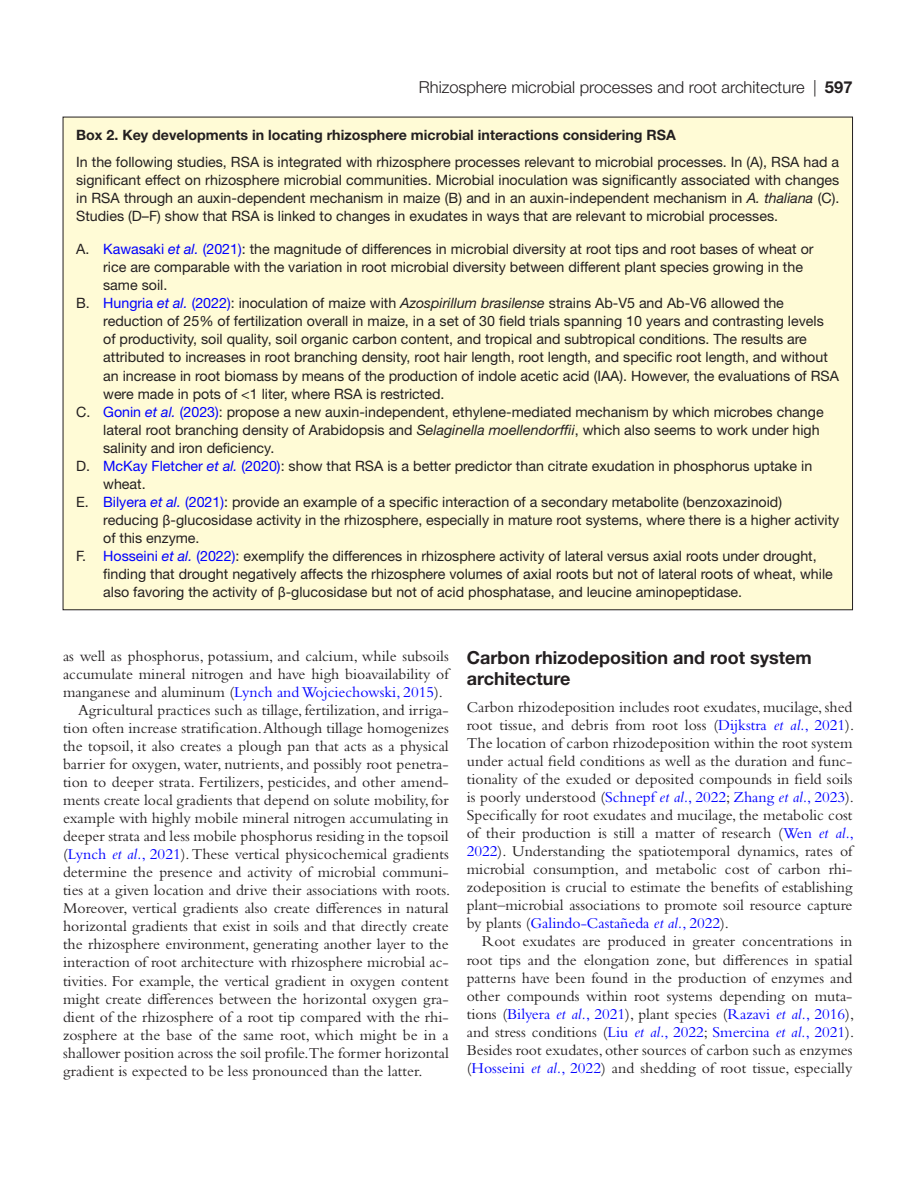
<style>
.page{position:relative;width:919px;height:1187px;background:#fff}
.page>*{position:absolute;margin:0;border:0;box-sizing:border-box;transform-origin:0 0}
.t1{font:700 18px/21px "Helvetica Neue LT Std";color:#231f20}
.t2{font:300 16.5px "Helvetica Neue LT Std";color:#231f20}
.t3{font:15.75px/18px "Bembo Std";color:#231f20;text-align:justify}
.t4{font:15.75px "Bembo Std";color:#00f}
.t5{font:14.25px/18px "Helvetica Neue LT Std";color:#231f20;text-align:justify}
.t6{font:700 14.25px "Helvetica Neue LT Std";color:#231f20}
.s1{font-weight:700}
.s2{font-style:italic}
.s3{color:#00f}
.s4{font-style:italic;color:#00f}
.s5{font-family:"Myriad Pro"}
.s6{color:#231f20}
</style>
<div class="page">
<div style="left:63px;top:117px;width:789px;height:492px;background:#fffbd6"></div>
<p class="t2" style="left:419px;top:77px;width:435px">Rhizosphere microbial processes and root architecture | <span class="s1">597</span></p>
<p class="t6" style="left:76px;top:126px;width:601px">Box 2. Key developments in locating rhizosphere microbial interactions considering RSA</p>
<p class="t5" style="left:76px;top:153px;width:764px">In the following studies, RSA is integrated with rhizosphere processes relevant to microbial processes. In (A), RSA had a significant effect on rhizosphere microbial communities. Microbial inoculation was significantly associated with changes in RSA through an auxin-dependent mechanism in maize (B) and in an auxin-independent mechanism in <span class="s2">A. thaliana</span> (C).<br>Studies (D–F) show that RSA is linked to changes in exudates in ways that are relevant to microbial processes.</p>
<p class="t5" style="left:76px;top:240px;width:739px">A. <span class="s3">Kawasaki</span> <span class="s4">et al.</span> <span class="s3">(2021)</span>: the magnitude of differences in microbial diversity at root tips and root bases of wheat or</p>
<p class="t5" style="left:103px;top:258px;width:701px">rice are comparable with the variation in root microbial diversity between different plant species growing in the</p>
<p class="t5" style="left:103px;top:276px;width:66px">same soil.</p>
<p class="t5" style="left:76px;top:294px;width:709px">B. <span class="s3">Hungria</span> <span class="s4">et al.</span> <span class="s3">(2022)</span>: inoculation of maize with <span class="s2">Azospirillum brasilense</span> strains Ab-V5 and Ab-V6 allowed the</p>
<p class="t5" style="left:103px;top:312px;width:722px">reduction of 25% of fertilization overall in maize, in a set of 30 field trials spanning 10 years and contrasting levels</p>
<p class="t5" style="left:103px;top:330px;width:705px">of productivity, soil quality, soil organic carbon content, and tropical and subtropical conditions. The results are</p>
<p class="t5" style="left:103px;top:348px;width:726px">attributed to increases in root branching density, root hair length, root length, and specific root length, and without</p>
<p class="t5" style="left:103px;top:366px;width:737px">an increase in root biomass by means of the production of indole acetic acid (IAA). However, the evaluations of RSA</p>
<p class="t5" style="left:103px;top:384px;width:343px">were made in pots of &lt;1 liter, where RSA is restricted.</p>
<p class="t5" style="left:76px;top:402px;width:749px">C. <span class="s3">Gonin</span> <span class="s4">et al.</span> <span class="s3">(2023)</span>: propose a new auxin-independent, ethylene-mediated mechanism by which microbes change</p>
<p class="t5" style="left:103px;top:420px;width:718px">lateral root branching density of Arabidopsis and <span class="s2">Selaginella moellendorffii</span>, which also seems to work under high</p>
<p class="t5" style="left:103px;top:438px;width:173px">salinity and iron deficiency.</p>
<p class="t5" style="left:76px;top:456px;width:737px">D. <span class="s3">McKay Fletcher</span> <span class="s4">et al.</span> <span class="s3">(2020)</span>: show that RSA is a better predictor than citrate exudation in phosphorus uptake in</p>
<p class="t5" style="left:103px;top:474px;width:44px">wheat.</p>
<p class="t5" style="left:76px;top:492px;width:707px">E. <span class="s3">Bilyera</span> <span class="s4">et al.</span> <span class="s3">(2021)</span>: provide an example of a specific interaction of a secondary metabolite (benzoxazinoid)</p>
<p class="t5" style="left:103px;top:510px;width:737px">reducing <span class="s5">β</span>-glucosidase activity in the rhizosphere, especially in mature root systems, where there is a higher activity</p>
<p class="t5" style="left:103px;top:528px;width:98px">of this enzyme.</p>
<p class="t5" style="left:76px;top:546px;width:742px">F. <span class="s3">Hosseini</span> <span class="s4">et al.</span> <span class="s3">(2022)</span>: exemplify the differences in rhizosphere activity of lateral versus axial roots under drought,</p>
<p class="t5" style="left:103px;top:564px;width:731px">finding that drought negatively affects the rhizosphere volumes of axial roots but not of lateral roots of wheat, while</p>
<p class="t5" style="left:103px;top:582px;width:640px">also favoring the activity of <span class="s5">β</span>-glucosidase but not of acid phosphatase, and leucine aminopeptidase.</p>
<p class="t3" style="left:63px;top:647px;width:387px">as well as phosphorus, potassium, and calcium, while subsoils</p>
<p class="t3" style="left:63px;top:665px;width:387px">accumulate mineral nitrogen and have high bioavailability of</p>
<p class="t4" style="left:63px;top:683px;width:381px"><span class="s6">manganese and aluminum (</span>Lynch and Wojciechowski, 2015<span class="s6">).</span></p>
<p class="t3" style="left:78px;top:701px;width:372px">Agricultural practices such as tillage, fertilization, and irriga-</p>
<p class="t3" style="left:63px;top:719px;width:387px">tion often increase stratification. Although tillage homogenizes</p>
<p class="t3" style="left:63px;top:737px;width:387px">the topsoil, it also creates a plough pan that acts as a physical</p>
<p class="t3" style="left:63px;top:755px;width:387px">barrier for oxygen, water, nutrients, and possibly root penetra-</p>
<p class="t3" style="left:63px;top:773px;width:387px">tion to deeper strata. Fertilizers, pesticides, and other amend-</p>
<p class="t3" style="left:63px;top:791px;width:387px">ments create local gradients that depend on solute mobility, for</p>
<p class="t3" style="left:63px;top:809px;width:387px">example with highly mobile mineral nitrogen accumulating in</p>
<p class="t3" style="left:63px;top:827px;width:387px">deeper strata and less mobile phosphorus residing in the topsoil</p>
<p class="t3" style="left:63px;top:845px;width:387px">(<span class="s3">Lynch</span> <span class="s4">et al.</span><span class="s3">, 2021</span>). These vertical physicochemical gradients</p>
<p class="t3" style="left:63px;top:863px;width:387px">determine the presence and activity of microbial communi-</p>
<p class="t3" style="left:63px;top:881px;width:389px">ties at a given location and drive their associations with roots.</p>
<p class="t3" style="left:63px;top:899px;width:387px">Moreover, vertical gradients also create differences in natural</p>
<p class="t3" style="left:63px;top:917px;width:387px">horizontal gradients that exist in soils and that directly create</p>
<p class="t3" style="left:63px;top:935px;width:387px">the rhizosphere environment, generating another layer to the</p>
<p class="t3" style="left:63px;top:953px;width:387px">interaction of root architecture with rhizosphere microbial ac-</p>
<p class="t3" style="left:63px;top:971px;width:387px">tivities. For example, the vertical gradient in oxygen content</p>
<p class="t3" style="left:63px;top:989px;width:387px">might create differences between the horizontal oxygen gra-</p>
<p class="t3" style="left:63px;top:1007px;width:387px">dient of the rhizosphere of a root tip compared with the rhi-</p>
<p class="t3" style="left:63px;top:1025px;width:387px">zosphere at the base of the same root, which might be in a</p>
<p class="t3" style="left:63px;top:1043px;width:387px">shallower position across the soil profile.The former horizontal</p>
<p class="t3" style="left:63px;top:1061px;width:361px">gradient is expected to be less pronounced than the latter.</p>
<p class="t1" style="left:467px;top:646px;width:346px">Carbon rhizodeposition and root system architecture</p>
<p class="t3" style="left:466px;top:698px;width:389px">Carbon rhizodeposition includes root exudates, mucilage, shed root tissue, and debris from root loss (<span class="s3">Dijkstra</span> <span class="s4">et al.</span><span class="s3">, 2021</span>).<br>The location of carbon rhizodeposition within the root system under actual field conditions as well as the duration and func&shy;tionality of the exuded or deposited compounds in field soils is poorly understood (<span class="s3">Schnepf</span> <span class="s4">et al.</span><span class="s3">, 2022</span>; <span class="s3">Zhang</span> <span class="s4">et al.</span><span class="s3">, 2023</span>).<br>Specifically for root exudates and mucilage, the metabolic cost of their production is still a matter of research (<span class="s3">Wen</span> <span class="s4">et al.</span><span class="s3">, 2022</span>). Understanding the spatiotemporal dynamics, rates of microbial consumption, and metabolic cost of carbon rhi&shy;zodeposition is crucial to estimate the benefits of establishing plant–microbial associations to promote soil resource capture by plants (<span class="s3">Galindo-Castañeda</span> <span class="s4">et al.</span><span class="s3">, 2022</span>).</p>
<p class="t3" style="left:466px;top:932px;width:389px;text-indent:15px">Root exudates are produced in greater concentrations in root tips and the elongation zone, but differences in spatial patterns have been found in the production of enzymes and other compounds within root systems depending on muta&shy;tions (<span class="s3">Bilyera</span> <span class="s4">et al.</span><span class="s3">, 2021</span>), plant species (<span class="s3">Razavi</span> <span class="s4">et al.</span><span class="s3">, 2016</span>), and stress conditions (<span class="s3">Liu</span> <span class="s4">et al.</span><span class="s3">, 2022</span>; <span class="s3">Smercina</span> <span class="s4">et al.</span><span class="s3">, 2021</span>).<br>Besides root exudates, other sources of carbon such as enzymes (<span class="s3">Hosseini</span> <span class="s4">et al.</span><span class="s3">, 2022</span>) and shedding of root tissue, especially</p>
</div>
